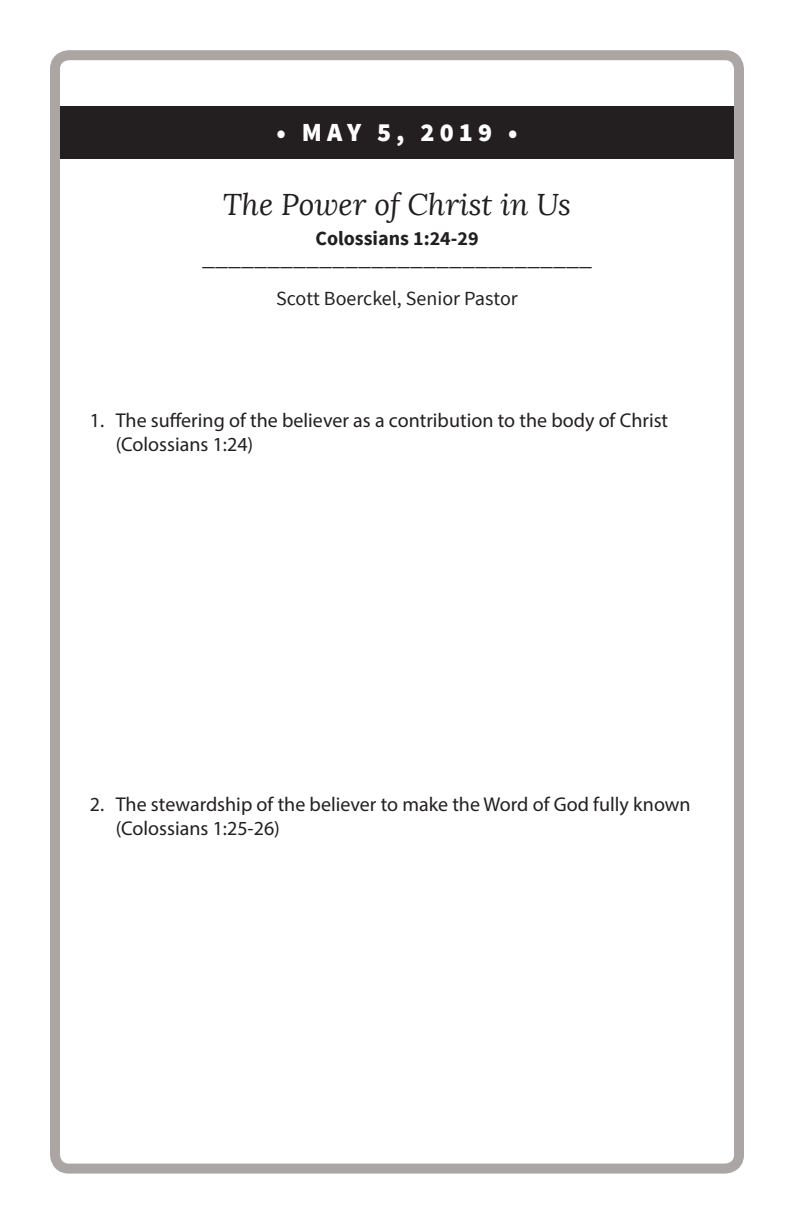
<style>
.page{position:relative;width:792px;height:1224px;background:#fff}
.page>*{position:absolute;margin:0;border:0;box-sizing:border-box;transform-origin:0 0}
.t1{font:italic 30px "Lora";color:#231f20}
.t2{font:200 26px "Source Sans Pro";color:#231f20}
.t3{font:900 26px "Source Sans Pro";letter-spacing:.2em;color:#fff}
.t4{font:20px/24px "Myriad Pro";color:#231f20}
.t5{font:20px "Source Sans Pro";color:#231f20}
.t6{font:700 20px "Source Sans Pro";color:#231f20}
</style>
<div class="page">
<div style="left:55px;top:106px;width:684px;height:52px;background:#231f20"></div>
<div style="left:50px;top:50px;width:694px;height:1124px;border:10px solid #aba6a4;border-radius:14px"></div>
<p class="t3" style="left:277px;top:116px;width:242px">• MAY 5, 2019 •</p>
<p class="t1" style="left:223px;top:187px;width:350px">The Power of Christ in Us</p>
<p class="t6" style="left:315px;top:226px;width:165px">Colossians 1:24-29</p>
<p class="t2" style="left:202px;top:241px;width:391px">______________________________</p>
<p class="t5" style="left:276px;top:286px;width:243px">Scott Boerckel, Senior Pastor</p>
<p class="t4" style="left:116px;top:408px;width:554px;text-indent:-26px">1. The suffering of the believer as a contribution to the body of Christ (Colossians 1:24)</p>
<p class="t4" style="left:116px;top:792px;width:576px;text-indent:-26px">2. The stewardship of the believer to make the Word of God fully known (Colossians 1:25-26)</p>
</div>
